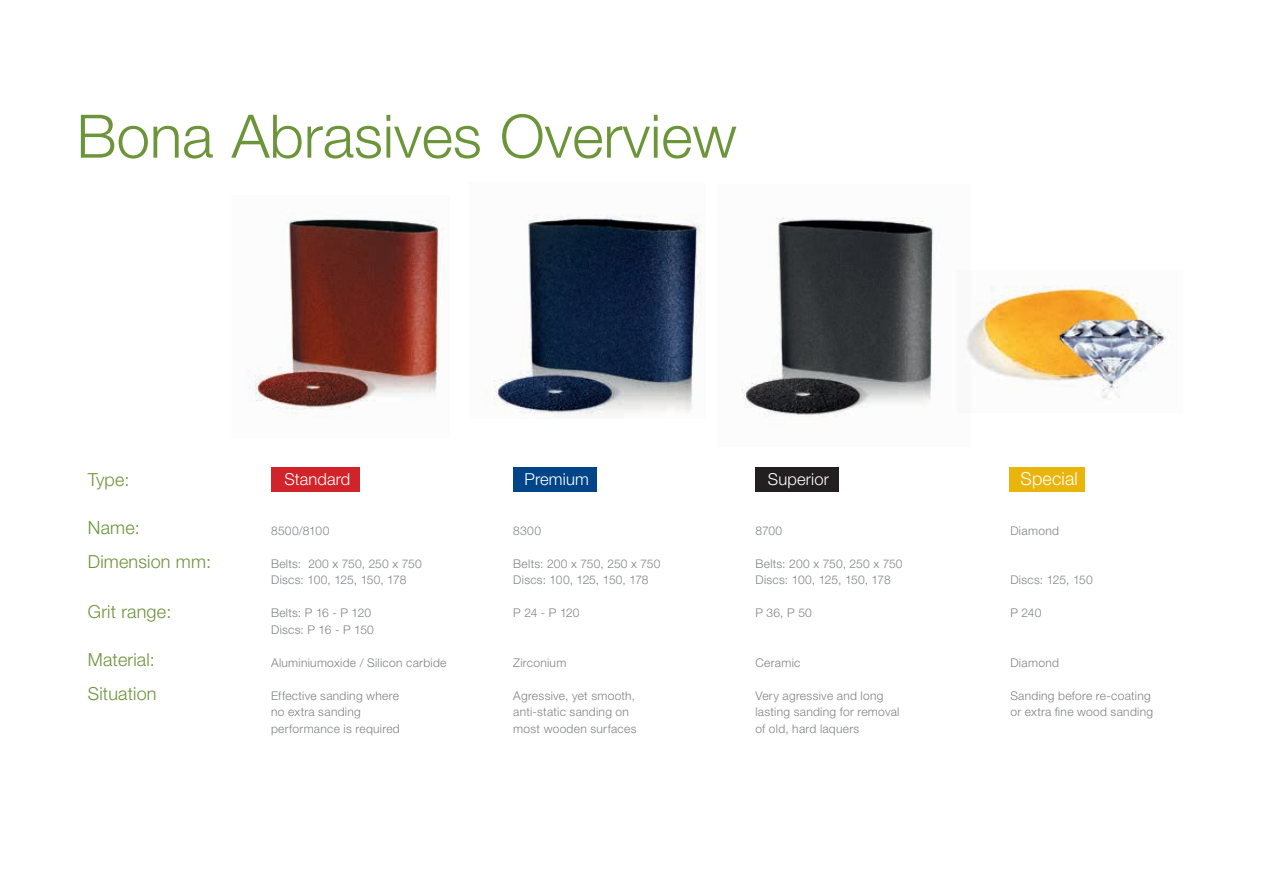
<style>
.page{position:relative;width:1263px;height:893px;background:#fff}
.page>*{position:absolute;margin:0;border:0;box-sizing:border-box;transform-origin:0 0}
.t1{font:300 60px "Helvetica Neue LT Std";color:#6c953a}
.t2{font:300 18px/33.6px "Helvetica Neue LT Std";letter-spacing:.01em;color:#6c953a}
.t3{font:300 18px "Helvetica Neue LT Std";letter-spacing:.01em;color:#fff}
.t4{font:300 16.5px "Helvetica Neue LT Std";letter-spacing:.01em;color:#fff}
.t5{font:300 12px/16.5px "Helvetica Neue LT Std";letter-spacing:.025em;color:#808285}
</style>
<div class="page">
<img style="left:494px;top:215px;width:208px;height:203px">
<img style="left:734px;top:217px;width:200px;height:200px">
<div style="left:755px;top:467px;width:84px;height:24px;background:#231f20"></div>
<div style="left:513px;top:467px;width:83px;height:24px;background:#014588"></div>
<div style="left:271px;top:467px;width:89px;height:24px;background:#d1232a"></div>
<img style="left:247px;top:212px;width:197px;height:202px">
<div style="left:1009px;top:467px;width:76px;height:24px;background:#e9b50c"></div>
<img style="left:966px;top:285px;width:200px;height:113px">
<h1 class="t1" style="left:77px;top:100px;width:662px">Bona Abrasives Overview</h1>
<h3 class="t4" style="left:284px;top:469px;width:68px">Standard</h3>
<h2 class="t3" style="left:1020px;top:467px;width:59px">Special</h2>
<h2 class="t2" style="left:88px;top:462px;width:43px">Type:</h2>
<h3 class="t4" style="left:524px;top:469px;width:66px">Premium</h3>
<h3 class="t4" style="left:768px;top:469px;width:63px">Superior</h3>
<h2 class="t2" style="left:88px;top:510px;width:125px">Name:<br>Dimension mm:</h2>
<h2 class="t2" style="left:88px;top:594px;width:85px">Grit range:</h2>
<h2 class="t2" style="left:88px;top:643px;width:70px">Material:<br>Situation</h2>
<p class="t5" style="left:271px;top:522px;width:60px">8500/8100</p>
<p class="t5" style="left:271px;top:555px;width:152px">Belts: 200 x 750, 250 x 750<br>Discs: 100, 125, 150, 178</p>
<p class="t5" style="left:271px;top:604px;width:104px">Belts: P 16 - P 120<br>Discs: P 16 - P 150</p>
<p class="t5" style="left:271px;top:654px;width:177px">Aluminiumoxide / Silicon carbide</p>
<p class="t5" style="left:271px;top:687px;width:130px">Effective sanding where no extra sanding performance is required</p>
<p class="t5" style="left:1010px;top:522px;width:50px">Diamond</p>
<p class="t5" style="left:513px;top:522px;width:29px">8300</p>
<p class="t5" style="left:513px;top:555px;width:149px">Belts: 200 x 750, 250 x 750<br>Discs: 100, 125, 150, 178</p>
<p class="t5" style="left:513px;top:604px;width:68px">P 24 - P 120</p>
<p class="t5" style="left:755px;top:522px;width:28px">8700</p>
<p class="t5" style="left:755px;top:555px;width:149px">Belts: 200 x 750, 250 x 750<br>Discs: 100, 125, 150, 178</p>
<p class="t5" style="left:755px;top:604px;width:58px">P 36, P 50</p>
<p class="t5" style="left:755px;top:654px;width:46px">Ceramic</p>
<p class="t5" style="left:755px;top:687px;width:146px">Very agressive and long lasting sanding for removal of old, hard laquers</p>
<p class="t5" style="left:1010px;top:571px;width:84px">Discs: 125, 150</p>
<p class="t5" style="left:1010px;top:604px;width:33px">P 240</p>
<p class="t5" style="left:513px;top:654px;width:55px">Zirconium</p>
<p class="t5" style="left:513px;top:687px;width:125px">Agressive, yet smooth, anti-static sanding on most wooden surfaces</p>
<p class="t5" style="left:1010px;top:654px;width:50px">Diamond</p>
<p class="t5" style="left:1010px;top:687px;width:144px">Sanding before re-coating or extra fine wood sanding</p>
</div>
